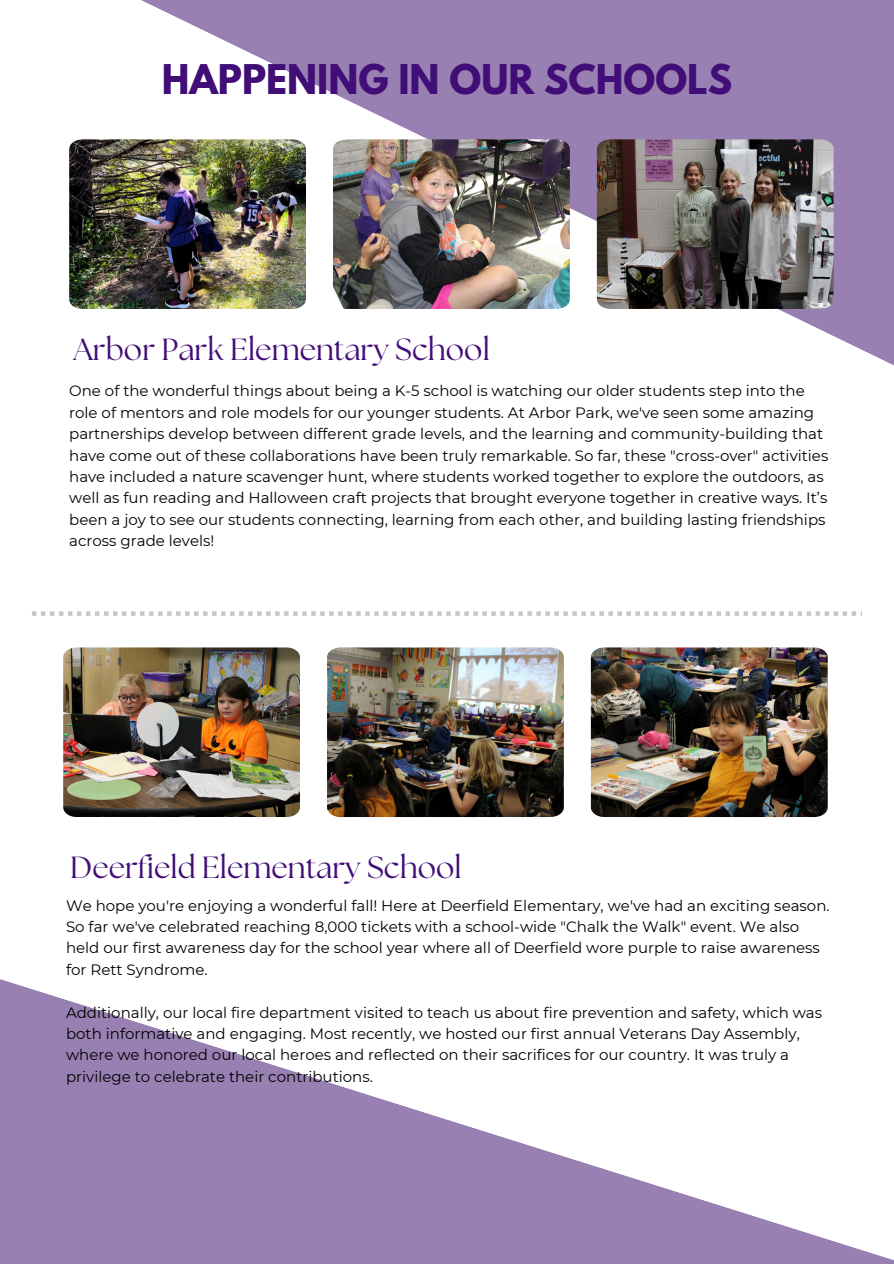
<style>
.page{position:relative;width:894px;height:1264px;background:#fff}
.page>*{position:absolute;margin:0;border:0;box-sizing:border-box;transform-origin:0 0}
.t1{font:700 36.3px "League Spartan";color:#410d77}
.t2{font:30.6px "The Seasons";color:#410d77}
.t3{font:15px/21.3px "Montserrat";color:#000}
</style>
<div class="page">
<svg style="left:69px;top:0;width:824px;height:365px;fill:#9980b2"></svg>
<img style="left:333px;top:139px;width:236px;height:170px">
<img style="left:596px;top:139px;width:237px;height:170px">
<img style="left:63px;top:647px;width:237px;height:170px">
<img style="left:327px;top:647px;width:236px;height:170px">
<img style="left:590px;top:647px;width:237px;height:170px">
<svg style="left:0;top:979px;width:893px;height:284px;fill:#9980b2"></svg>
<svg style="left:32px;top:611px;width:829px;height:5px"></svg>
<p class="t1" style="left:162px;top:62px;width:571px">HAPPENING IN OUR SCHOOLS</p>
<p class="t2" style="left:73px;top:335px;width:418px">Arbor Park Elementary School</p>
<p class="t3" style="left:69px;top:380px;width:760px">One of the wonderful things about being a K-5 school is watching our older students step into the role of mentors and role models for our younger students. At Arbor Park, we've seen some amazing partnerships develop between different grade levels, and the learning and community-building that have come out of these collaborations have been truly remarkable. So far, these "cross-over" activities have included a nature scavenger hunt, where students worked together to explore the outdoors, as well as fun reading and Halloween craft projects that brought everyone together in creative ways. It’s been a joy to see our students connecting, learning from each other, and building lasting friendships across grade levels!</p>
<p class="t2" style="left:70px;top:853px;width:393px">Deerfield Elementary School</p>
<h2 class="t3" style="left:66px;top:894px;width:764px">We hope you're enjoying a wonderful fall! Here at Deerfield Elementary, we've had an exciting season.<br>So far we've celebrated reaching 8,000 tickets with a school-wide "Chalk the Walk" event. We also held our first awareness day for the school year where all of Deerfield wore purple to raise awareness for Rett Syndrome.</h2>
<p class="t3" style="left:66px;top:1001px;width:757px">Additionally, our local fire department visited to teach us about fire prevention and safety, which was both informative and engaging. Most recently, we hosted our first annual Veterans Day Assembly, where we honored our local heroes and reflected on their sacrifices for our country. It was truly a privilege to celebrate their contributions.</p>
</div>
